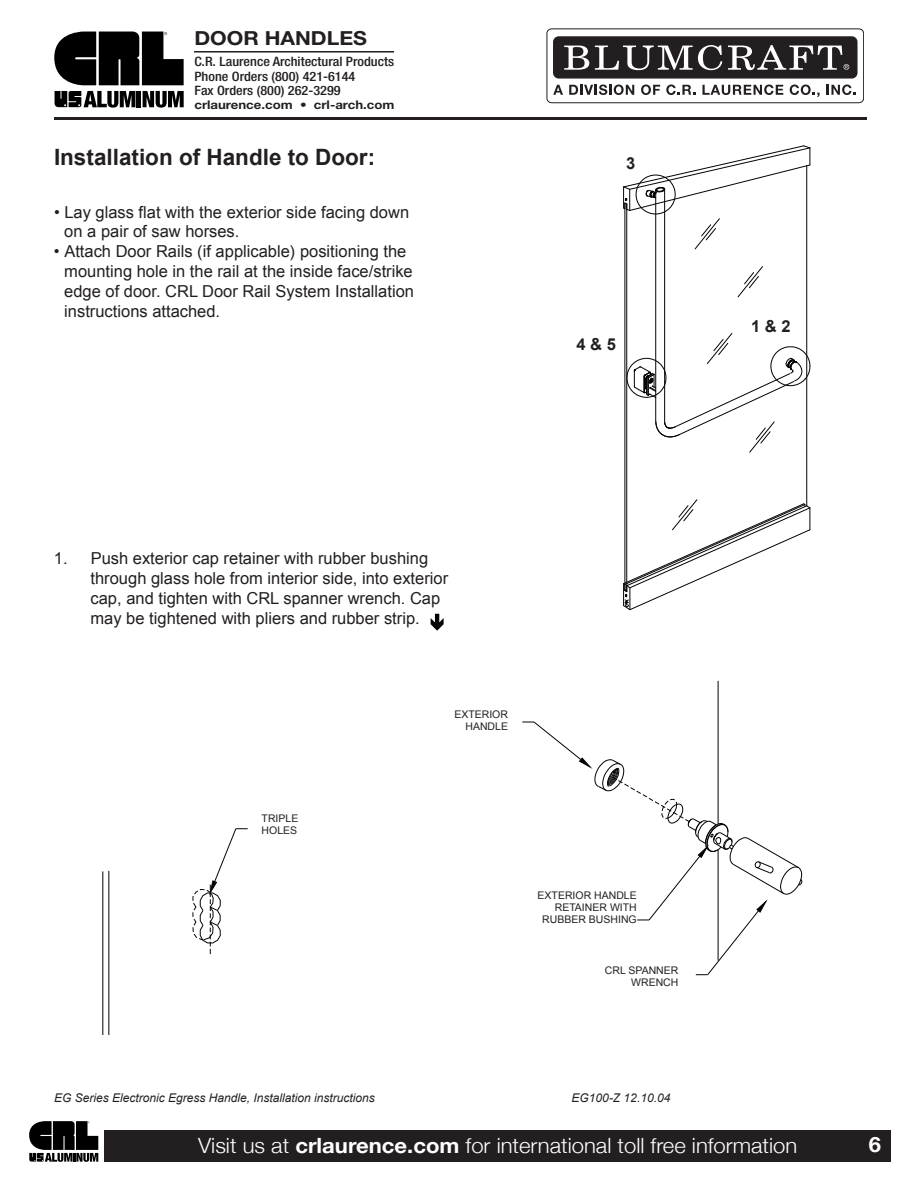
<style>
.page{position:relative;width:918px;height:1188px;background:#fff}
.page>*{position:absolute;margin:0;border:0;box-sizing:border-box;transform-origin:0 0}
.t1{font:700 22.5px "Arial";color:#231f20}
.t2{font:300 21px "Helvetica Neue";color:#fff;scale:1.05 1}
.t3{font:700 21px "Helvetica Neue";color:#fff;scale:1.05 1}
.t4{font:700 19.35px "Helvetica Neue";color:#231f20;scale:1.1 1}
.t5{font:16.5px/19.8px "Arial";color:#231f20}
.t6{font:700 16.5px "Arial";color:#231f20}
.t7{font:500 condensed 12.9px/14.2px "Helvetica Neue";color:#231f20;scale:1.1 1}
.t8{font:italic 12px "Arial";color:#231f20}
.t9{font:700 12px "Helvetica Neue";color:#231f20;scale:1.1 1}
.t10{font:10.5px/12px "Arial";color:#231f20;text-align:right}
.s1{font-weight:700}
</style>
<div class="page">
<div style="left:104px;top:1130px;width:787px;height:32px;background:#231f20"></div>
<svg style="left:29px;top:1121px;width:69px;height:41px"></svg>
<hr style="left:137px;top:91px;width:4px;height:16px;background:#000">
<svg style="left:143px;top:91px;width:41px;height:17px"></svg>
<svg style="left:55px;top:91px;width:80px;height:17px"></svg>
<svg style="left:54px;top:32px;width:130px;height:53px;background:#2e2e2e"></svg>
<div style="left:547px;top:28px;width:317px;height:75px;border:1px solid #231f20;border-radius:5px"></div>
<svg style="left:553px;top:85px;width:10px;height:10px"></svg>
<svg style="left:569px;top:85px;width:65px;height:10px"></svg>
<svg style="left:641px;top:85px;width:19px;height:10px"></svg>
<svg style="left:666px;top:85px;width:29px;height:10px"></svg>
<svg style="left:702px;top:85px;width:81px;height:10px"></svg>
<svg style="left:790px;top:85px;width:30px;height:12px"></svg>
<svg style="left:827px;top:85px;width:29px;height:10px"></svg>
<div style="left:554px;top:37px;width:303px;height:41px;background:#231f20;border-radius:5px"></div>
<div style="left:553px;top:36px;width:305px;height:43px;border:1px solid #231f20;border-radius:5px"></div>
<svg style="left:564px;top:46px;width:25px;height:24px"></svg>
<svg style="left:595px;top:45px;width:127px;height:25px"></svg>
<svg style="left:728px;top:45px;width:121px;height:25px"></svg>
<hr style="left:194px;top:51px;width:200px;height:2px;background:#231f20">
<hr style="left:54px;top:117px;width:813px;height:3px;background:#231f20">
<hr style="left:664px;top:189px;width:1px;height:233px;background:#040503">
<hr style="left:655px;top:190px;width:1px;height:232px;background:#040503">
<hr style="left:806px;top:166px;width:1px;height:340px;background:#040503">
<hr style="left:625px;top:203px;width:1px;height:387px;background:#040503">
<hr style="left:626px;top:204px;width:1px;height:388px;background:#040503">
<svg style="left:623px;top:145px;width:188px;height:105px"></svg>
<svg style="left:737px;top:266px;width:26px;height:32px"></svg>
<svg style="left:623px;top:499px;width:188px;height:112px"></svg>
<svg style="left:626px;top:332px;width:185px;height:121px"></svg>
<hr style="left:109px;top:871px;width:1px;height:164px;background:#040503">
<hr style="left:103px;top:871px;width:1px;height:164px;background:#040503">
<hr style="left:718px;top:681px;width:1px;height:143px;background:#040503">
<svg style="left:192px;top:828px;width:56px;height:126px"></svg>
<svg style="left:522px;top:721px;width:280px;height:255px"></svg>
<svg style="left:431px;top:614px;width:13px;height:17px"></svg>
<p class="t4" style="left:194px;top:32px;width:158px">DOOR HANDLES</p>
<p class="t7" style="left:194px;top:56px;width:183px">C.R. Laurence Architectural Products<br>Phone Orders (800) 421-6144<br>Fax Orders (800) 262-3299</p>
<p class="t9" style="left:194px;top:100px;width:183px">crlaurence.com • crl-arch.com</p>
<h1 class="t1" style="left:54px;top:145px;width:323px">Installation of Handle to Door:</h1>
<p class="t5" style="left:64px;top:202px;width:346px;text-indent:-10px">• Lay glass flat with the exterior side facing down on a pair of saw horses.</p>
<p class="t5" style="left:64px;top:242px;width:351px;text-indent:-10px">• Attach Door Rails (if applicable) positioning the mounting hole in the rail at the inside face/strike edge of door. CRL Door Rail System Installation instructions attached.</p>
<p class="t6" style="left:626px;top:154px;width:11px">3</p>
<p class="t6" style="left:576px;top:335px;width:41px">4&amp;5</p>
<p class="t6" style="left:751px;top:317px;width:41px">1&amp;2</p>
<p class="t5" style="left:91px;top:549px;width:359px;text-indent:-37px">1. Push exterior cap retainer with rubber bushing through glass hole from interior side, into exterior cap, and tighten with CRL spanner wrench. Cap may be tightened with pliers and rubber strip.</p>
<p class="t10" style="left:262px;top:813px;width:38px;text-align:left">TRIPLE<br>HOLES</p>
<p class="t10" style="left:454px;top:708px;width:55px">ExTERIOR<br>HANDLE</p>
<p class="t10" style="left:538px;top:889px;width:101px">ExTERIOR HANDLE<br>RETAINER WITH<br>RUBBER BUSHING</p>
<p class="t10" style="left:605px;top:965px;width:75px">CRL SPANNER<br>WRENCH</p>
<p class="t8" style="left:54px;top:1091px;width:322px">EG Series Electronic Egress Handle, Installation instructions</p>
<p class="t8" style="left:572px;top:1091px;width:100px">EG100-Z 12.10.04</p>
<p class="t2" style="left:198px;top:1132px;width:572px">Visit us at <span class="s1">crlaurence.com</span> for international toll free information</p>
<p class="t3" style="left:869px;top:1132px;width:13px">6</p>
</div>
